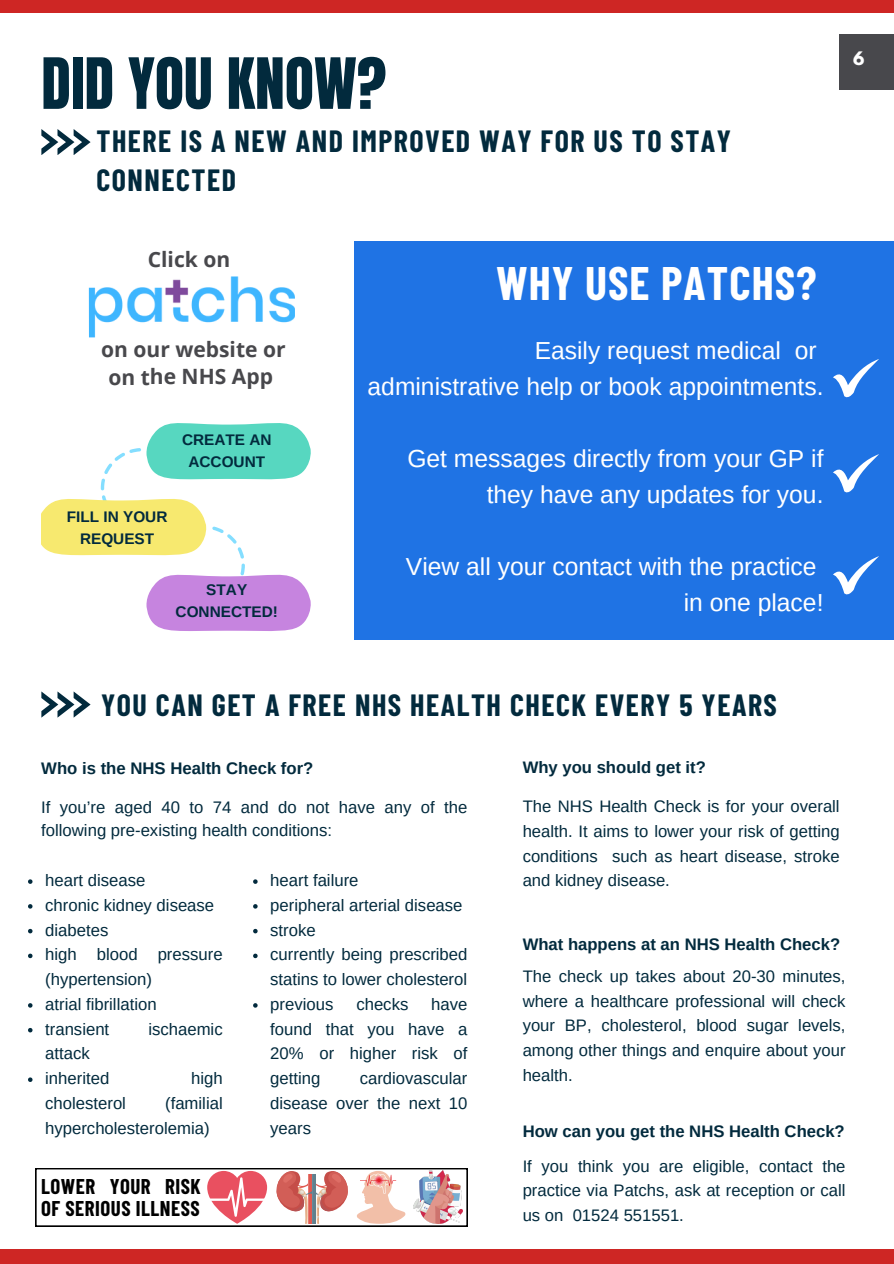
<style>
.page{position:relative;width:894px;height:1264px;background:#fff}
.page>*{position:absolute;margin:0;border:0;box-sizing:border-box;transform-origin:0 0}
.t1{font:60px "Anton";color:#022a3d}
.t2{font:700 45.9px "Barlow Condensed";letter-spacing:.025em;color:#fff}
.t3{font:700 30px/38.2px "Barlow Condensed";letter-spacing:.05em;color:#022a3d}
.t4{font:24.6px/36px "Arimo";color:#fff;text-align:right}
.t5{font:700 21px/27.2px "Open Sans";color:#48484c;text-align:center}
.t6{font:700 20.85px/21.5px "Barlow Condensed";letter-spacing:.025em;color:#000}
.t7{font:16.65px/24.8px "Arimo";color:#022a3d;text-align:justify}
.t8{font:700 16.65px "Arimo";color:#022a3d}
.t9{font:700 16.5px "League Spartan";color:#fff}
.t10{font:700 15.3px/22px "Arimo";color:#022a3d;text-align:center}
</style>
<div class="page">
<div style="left:0;top:0;width:893px;height:12px;background:#ce2624"></div>
<div style="left:0;top:1249px;width:893px;height:14px;background:#ce2624"></div>
<div style="left:839px;top:34px;width:54px;height:55px;background:#48484c"></div>
<svg style="left:41px;top:691px;width:50px;height:26px"></svg>
<div style="left:354px;top:241px;width:539px;height:398px;background:#1f73e4"></div>
<svg style="left:833px;top:359px;width:45px;height:39px"></svg>
<svg style="left:833px;top:454px;width:45px;height:39px"></svg>
<svg style="left:833px;top:556px;width:45px;height:39px"></svg>
<svg style="left:41px;top:423px;width:270px;height:208px"></svg>
<img style="left:89px;top:276px;width:206px;height:61px">
<svg style="left:35px;top:1168px;width:432px;height:58px"></svg>
<svg style="left:41px;top:129px;width:50px;height:26px"></svg>
<svg style="left:28px;top:879px;width:4px;height:4px"></svg>
<svg style="left:28px;top:904px;width:4px;height:4px"></svg>
<svg style="left:28px;top:928px;width:4px;height:5px"></svg>
<svg style="left:28px;top:953px;width:4px;height:5px"></svg>
<svg style="left:28px;top:1003px;width:4px;height:4px"></svg>
<svg style="left:28px;top:1028px;width:4px;height:4px"></svg>
<svg style="left:28px;top:1077px;width:4px;height:4px"></svg>
<svg style="left:253px;top:879px;width:4px;height:4px"></svg>
<svg style="left:253px;top:904px;width:4px;height:4px"></svg>
<svg style="left:253px;top:928px;width:4px;height:5px"></svg>
<svg style="left:253px;top:953px;width:4px;height:5px"></svg>
<svg style="left:253px;top:1003px;width:4px;height:4px"></svg>
<p class="t1" style="left:41px;top:41px;width:346px">DID YOU KNOW?</p>
<h4 class="t3" style="left:96px;top:121px;width:636px">THERE IS A NEW AND IMPROVED WAY FOR US TO STAY<br>CONNECTED</h4>
<p class="t5" style="left:148px;top:245px;width:84px">Click on</p>
<h6 class="t5" style="left:101px;top:335px;width:186px">on our website or on the NHS App</h6>
<p class="t10" style="left:182px;top:428px;width:91px">CREATE AN<br>ACCOUNT</p>
<h3 class="t10" style="left:67px;top:505px;width:102px">FILL IN YOUR<br>REQUEST</h3>
<p class="t10" style="left:175px;top:578px;width:104px">STAY<br>CONNECTED!</p>
<h4 class="t2" style="left:496px;top:254px;width:322px">WHY USE PATCHS?</h4>
<p class="t4" style="left:367px;top:332px;width:457px">Easily request medical or<br>administrative help or book appointments.</p>
<p class="t4" style="left:407px;top:440px;width:417px">Get messages directly from your GP if they have any updates for you.</p>
<p class="t4" style="left:406px;top:548px;width:412px">View all your contact with the practice</p>
<h2 class="t4" style="left:683px;top:584px;width:141px">in one place!</h2>
<h1 class="t9" style="left:852px;top:51px;width:13px">6</h1>
<h4 class="t3" style="left:101px;top:684px;width:677px">YOU CAN GET A FREE NHS HEALTH CHECK EVERY 5 YEARS</h4>
<p class="t8" style="left:41px;top:759px;width:274px">Who is the NHS Health Check for?</p>
<p class="t7" style="left:41px;top:795px;width:427px;line-height:23.9px">If you’re aged 40 to 74 and do not have any of the following pre-existing health conditions:</p>
<p class="t7" style="left:45px;top:868px;width:102px">heart disease</p>
<p class="t7" style="left:45px;top:892px;width:170px">chronic kidney disease</p>
<h3 class="t7" style="left:45px;top:917px;width:65px">diabetes</h3>
<p class="t7" style="left:45px;top:942px;width:179px">high blood pressure (hypertension)</p>
<p class="t7" style="left:45px;top:991px;width:113px">atrial fibrillation</p>
<p class="t7" style="left:45px;top:1016px;width:66px">transient</p>
<p class="t7" style="left:148px;top:1016px;width:76px">ischaemic</p>
<p class="t7" style="left:45px;top:1041px;width:46px">attack</p>
<p class="t7" style="left:45px;top:1066px;width:66px">inherited</p>
<p class="t7" style="left:191px;top:1066px;width:33px">high</p>
<p class="t7" style="left:45px;top:1090px;width:82px">cholesterol</p>
<p class="t7" style="left:270px;top:868px;width:90px">heart failure</p>
<p class="t7" style="left:270px;top:892px;width:194px">peripheral arterial disease</p>
<p class="t7" style="left:270px;top:917px;width:47px">stroke</p>
<p class="t7" style="left:270px;top:942px;width:199px">currently being prescribed statins to lower cholesterol</p>
<p class="t7" style="left:270px;top:991px;width:65px">previous</p>
<p class="t7" style="left:356px;top:991px;width:53px">checks</p>
<p class="t7" style="left:270px;top:991px;width:199px;text-indent:161px">have found that you have a 20% or higher risk of getting</p>
<p class="t7" style="left:270px;top:1066px;width:199px;text-indent:89px">cardiovascular disease over the next 10 years</p>
<p class="t7" style="left:45px;top:1090px;width:179px;text-indent:120px">(familial hypercholesterolemia)</p>
<p class="t6" style="left:41px;top:1175px;width:161px">LOWER YOUR RISK<br>OF SERIOUS ILLNESS</p>
<p class="t8" style="left:522px;top:758px;width:185px">Why you should get it?</p>
<p class="t7" style="left:522px;top:793px;width:318px">The NHS Health Check is for your overall health. It aims to lower your risk of getting conditions such as heart disease, stroke and kidney disease.</p>
<p class="t8" style="left:522px;top:934px;width:319px">What happens at an NHS Health Check?</p>
<p class="t7" style="left:522px;top:963px;width:324px">The check up takes about 20-30 minutes, where a healthcare professional will check your BP, cholesterol, blood sugar levels, among other things and enquire about your health.</p>
<p class="t8" style="left:522px;top:1121px;width:323px">How can you get the NHS Health Check?</p>
<p class="t7" style="left:522px;top:1153px;width:324px">If you think you are eligible, contact the practice via Patchs, ask at reception or call us on 01524 551551.</p>
</div>
